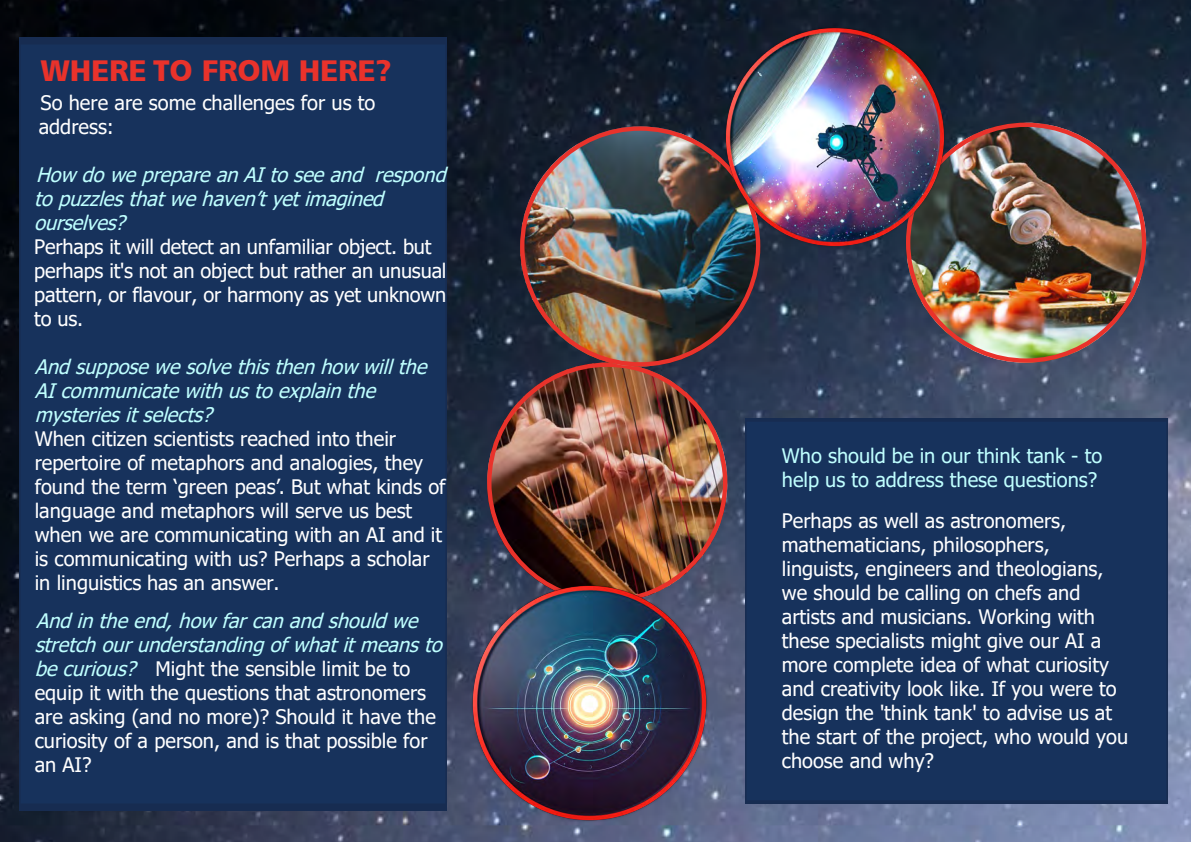
<style>
.page{position:relative;width:1191px;height:842px;background:#fff}
.page>*{position:absolute;margin:0;border:0;box-sizing:border-box;transform-origin:0 0}
.t1{font:30px "Humanist 777 BT Black B";letter-spacing:-.01em;color:#e9322b}
.t2{font:20px/24px "Tahoma";color:#fff}
.t3{font:italic 20px/24px "Tahoma";color:#bfffff}
.t4{font:20px/24px "Tahoma";color:#bfffff}
.s1{font-style:italic;color:#bfffff}
</style>
<div class="page">
<img style="left:0;top:0;width:1190px;height:842px">
<div style="left:745px;top:419px;width:422px;height:385px;background:#17325c"></div>
<div style="left:20px;top:38px;width:426px;height:772px;background:#17325c"></div>
<img style="left:906px;top:123px;width:240px;height:240px;border-radius:120px">
<img style="left:487px;top:363px;width:240px;height:240px;border-radius:120px">
<img style="left:520px;top:126px;width:240px;height:240px;border-radius:120px">
<img style="left:723px;top:25px;width:223px;height:223px">
<img style="left:470px;top:584px;width:238px;height:238px">
<h1 class="t1" style="left:41px;top:51px;width:353px">WHERE TO FROM HERE?</h1>
<p class="t2" style="left:39px;top:92px;width:338px">So here are some challenges for us to address:</p>
<p class="t3" style="left:34px;top:164px;width:420px">How doweprepareanAItoseeand respond topuzzlesthatwehaven’t yetimagined ourselves?</p>
<p class="t2" style="left:34px;top:236px;width:414px">Perhaps it will detect an unfamiliar object. but perhaps it's not an object but rather an unusual pattern, or flavour, or harmony as yet unknown to us.</p>
<p class="t3" style="left:35px;top:356px;width:401px">Andsupposewesolvethisthenhow willthe<br>AIcommunicatewithustoexplainthe mysteriesitselects?</p>
<p class="t2" style="left:35px;top:428px;width:412px">When citizen scientists reached into their repertoire of metaphors and analogies, they found the term ‘green peas’. But what kinds of language and metaphors will serve us best when we are communicating with an AI and it is communicating with us? Perhaps a scholar in linguistics has an answer.</p>
<p class="t2" style="left:35px;top:610px;width:416px"><span class="s1">Andintheend,how farcanandshouldwe stretchourunderstandingofwhatitmeansto becurious?</span> Might the sensible limit be to equip it with the questions that astronomers are asking (and no more)? Should it have the curiosity of a person, and is that possible for an AI?</p>
<p class="t4" style="left:782px;top:445px;width:322px">Who should be in our think tank - to help us to address these questions?</p>
<p class="t2" style="left:782px;top:510px;width:348px">Perhaps as well as astronomers, mathematicians, philosophers, linguists, engineers and theologians, we should be calling on chefs and artists and musicians. Working with these specialists might give our AI a more complete idea of what curiosity and creativity look like. If you were to design the 'think tank' to advise us at the start of the project, who would you choose and why?</p>
</div>
